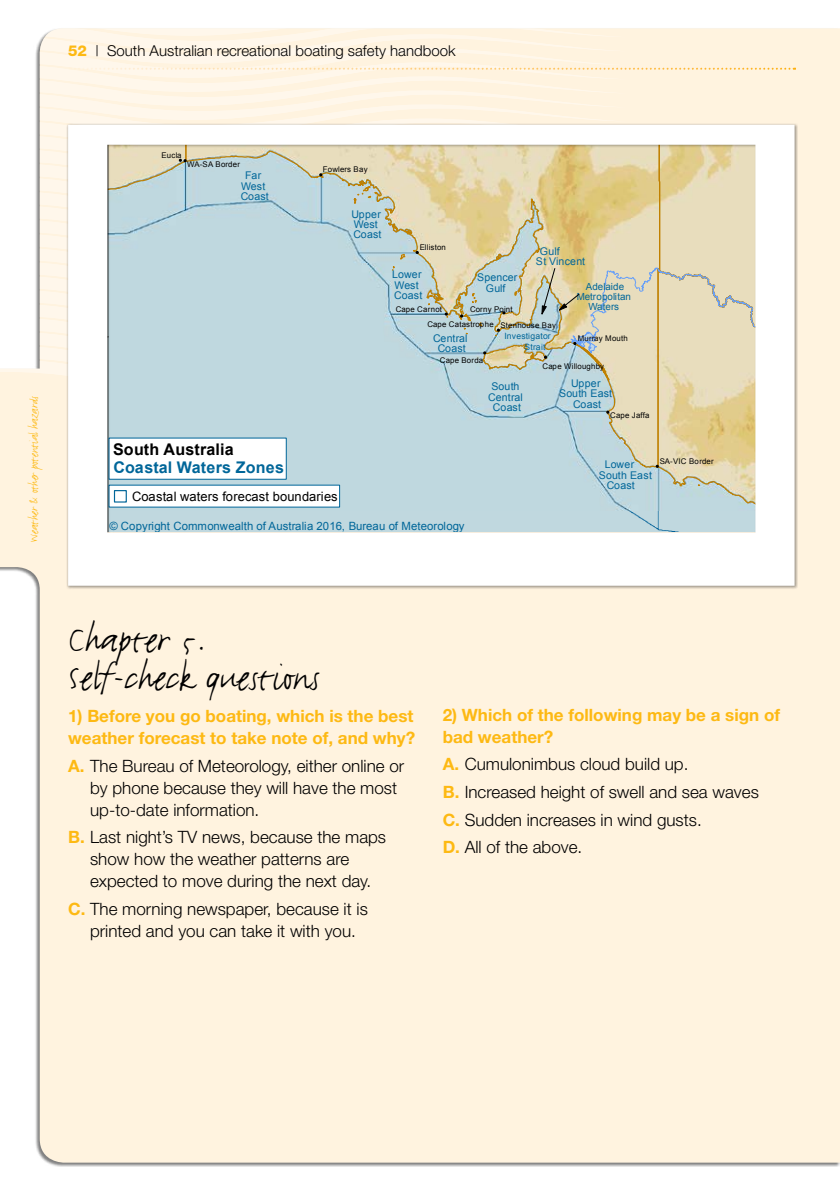
<style>
.page{position:relative;width:840px;height:1191px;background:#fff}
.page>*{position:absolute;margin:0;border:0;box-sizing:border-box;transform-origin:0 0}
.t1{font:42px/38px "FF Justlefthand";color:#000}
.t2{font:300 17px/22px "Helvetica Neue";color:#000}
.t3{font:700 17px/22px "Helvetica Neue";color:#fdb913}
.t4{font:700 16px "Arial";letter-spacing:.005em;color:#069}
.t5{font:700 16px "Arial";letter-spacing:.01em;color:#000}
.t6{font:300 15px "Helvetica Neue";color:#000}
.t7{font:14px "FF Justlefthand";letter-spacing:-.01em;color:#fdb913}
.t8{font:13px "Arial";letter-spacing:.015em;color:#000}
.t9{font:11.4px "Arial";letter-spacing:-.005em;color:#069}
.t10{font:10.6px/10.4px "Arial";color:#069;text-align:center}
.t11{font:10.6px "Arial";letter-spacing:.02em;color:#069}
.t12{font:9.8px/9.8px "Arial";letter-spacing:.005em;color:#069;text-align:center}
.t13{font:8.6px/10.2px "Arial";letter-spacing:.025em;color:#069}
.t14{font:7.8px "Arial";letter-spacing:.03em;color:#000}
.s1{font-weight:800;color:#fdb913}
.s2{font-weight:700;color:#fdb913}
</style>
<div class="page">
<svg style="left:839px;top:28px;width:1px;height:1134px"></svg>
<div style="left:0;top:28px;width:839px;height:1134px;background:#fff3df"></div>
<svg style="left:0;top:28px;width:794px;height:480px"></svg>
<svg style="left:68px;top:125px;width:726px;height:461px"></svg>
<p class="t6" style="left:68px;top:42px;width:389px"><span class="s1">52</span> | South Australian recreational boating safety handbook</p>
<p class="t7" style="left:25px;top:542px;width:148px;rotate:-90deg">Weather &amp; other potential hazards</p>
<p class="t14" style="left:161px;top:150px;width:22px">Eucla</p>
<p class="t14" style="left:187px;top:159px;width:54px">WA-SA Border</p>
<p class="t10" style="left:241px;top:170px;width:30px">Far<br>West<br>Coast</p>
<p class="t14" style="left:323px;top:164px;width:46px">Fowlers Bay</p>
<p class="t10" style="left:351px;top:209px;width:31px;text-align:left">Upper<br>West<br>Coast</p>
<p class="t14" style="left:419px;top:242px;width:27px">Elliston</p>
<p class="t10" style="left:535px;top:246px;width:51px;text-align:left;text-indent:4px">Gulf<br>St Vincent</p>
<p class="t10" style="left:392px;top:270px;width:31px;text-align:left">Lower<br>West<br>Coast</p>
<p class="t14" style="left:395px;top:304px;width:48px">Cape Carnot</p>
<p class="t10" style="left:477px;top:272px;width:42px">Spencer<br>Gulf</p>
<p class="t14" style="left:470px;top:304px;width:44px">Corny Point</p>
<p class="t12" style="left:576px;top:282px;width:56px">Adelaide<br>Metropolitan<br>Waters</p>
<p class="t14" style="left:427px;top:319px;width:68px">Cape Catastrophe</p>
<p class="t14" style="left:500px;top:320px;width:57px">Stenhouse Bay</p>
<p class="t14" style="left:542px;top:361px;width:63px">Cape Willoughby</p>
<p class="t13" style="left:524px;top:331px;width:28px;text-indent:-20px">Investigator<br>Strait</p>
<p class="t10" style="left:433px;top:333px;width:36px">Central<br>Coast</p>
<p class="t14" style="left:577px;top:333px;width:52px">Murray Mouth</p>
<p class="t14" style="left:439px;top:355px;width:45px">Cape Borda</p>
<p class="t10" style="left:488px;top:381px;width:36px">South<br>Central<br>Coast</p>
<p class="t10" style="left:559px;top:378px;width:54px">Upper<br>South East<br>Coast</p>
<p class="t14" style="left:610px;top:410px;width:41px">Cape Jaffa</p>
<p class="t5" style="left:113px;top:438px;width:122px">South Australia</p>
<p class="t4" style="left:113px;top:457px;width:172px">Coastal Waters Zones</p>
<p class="t8" style="left:132px;top:488px;width:207px">Coastal waters forecast boundaries</p>
<p class="t9" style="left:109px;top:519px;width:356px">© Copyright Commonwealth of Australia 2016, Bureau of Meteorology</p>
<p class="t10" style="left:604px;top:459px;width:31px">Lower</p>
<p class="t11" style="left:598px;top:468px;width:55px">South East</p>
<p class="t10" style="left:606px;top:480px;width:30px">Coast</p>
<p class="t14" style="left:659px;top:456px;width:55px">SA-VIC Border</p>
<h1 class="t1" style="left:68px;top:622px;width:253px">Chapter 5.<br>Self-check questions</h1>
<p class="t3" style="left:68px;top:704px;width:348px">1) Before you go boating, which is the best weather forecast to take note of, and why?</p>
<p class="t2" style="left:90px;top:754px;width:315px;text-indent:-22px"><span class="s2">A.</span> The Bureau of Meteorology, either online or by phone because they will have the most up-to-date information.</p>
<p class="t2" style="left:90px;top:825px;width:297px;text-indent:-22px"><span class="s2">B.</span> Last night’s TV news, because the maps show how the weather patterns are expected to move during the next day.</p>
<p class="t2" style="left:68px;top:897px;width:301px;text-align:center"><span class="s2">C.</span> The morning newspaper, because it is printed and you can take it with you.</p>
<p class="t3" style="left:442px;top:703px;width:339px">2) Which of the following may be a sign of bad weather?</p>
<p class="t2" style="left:442px;top:750px;width:317px;line-height:27.6px"><span class="s2">A.</span> Cumulonimbus cloud build up.<br><span class="s2">B.</span> Increased height of swell and sea waves<br><span class="s2">C.</span> Sudden increases in wind gusts.<br><span class="s2">D.</span> All of the above.</p>
</div>
